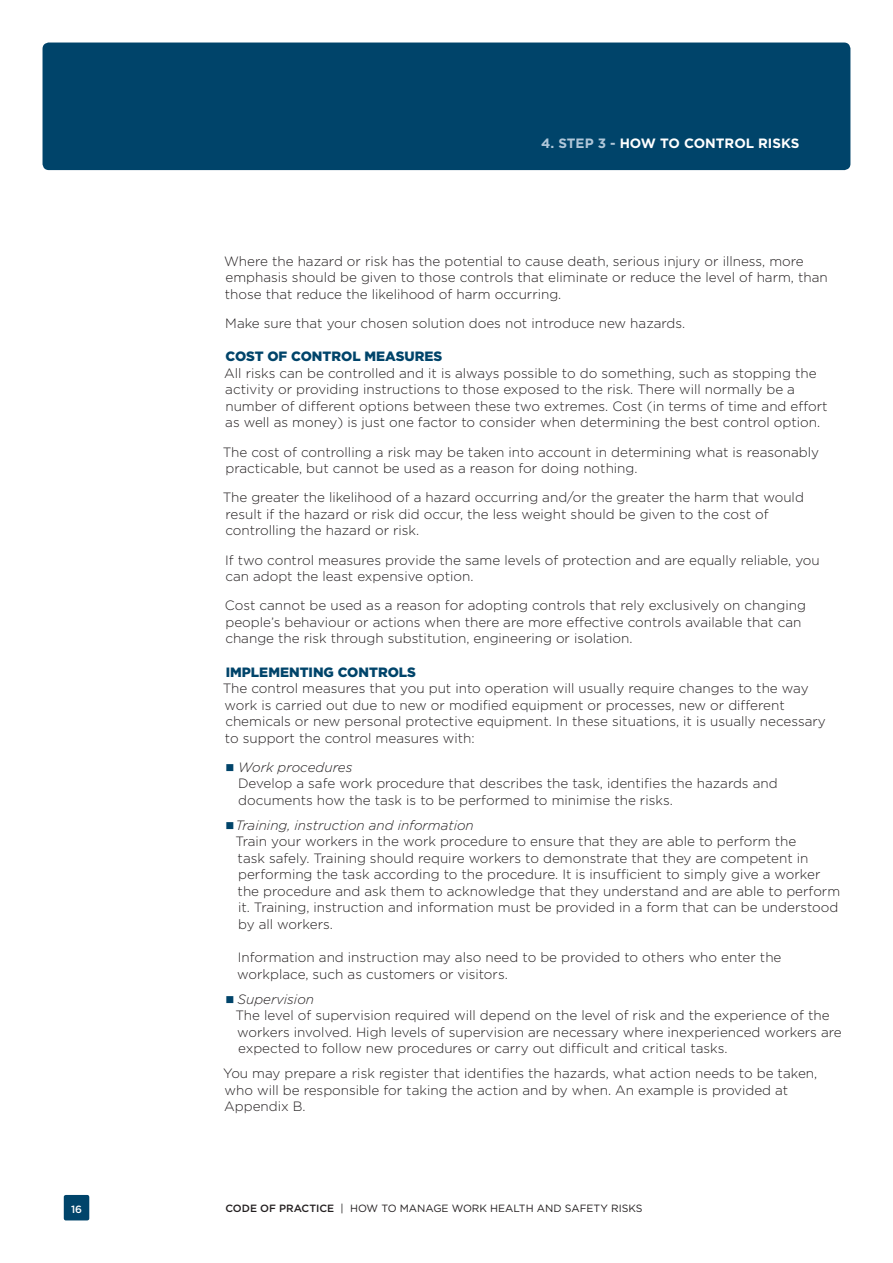
<style>
.page{position:relative;width:893px;height:1263px;background:#fff}
.page>*{position:absolute;margin:0;border:0;box-sizing:border-box;transform-origin:0 0}
.Body_copy{font:300 13.5px/16.5px "Gotham";color:#231f20}
.Header_3{font:900 13.5px "Gotham";color:#00446a}
.Running_header{font:700 13.5px "Gotham";color:#fff}
.t1{font:10.5px "Gotham";color:#231f20}
.t2{font:500 10.5px "Gotham";color:#fff}
.s1{color:#b0c7d9}
.s2{font-style:italic}
.s3{font-weight:500}
</style>
<div class="page">
<div style="left:43px;top:43px;width:807px;height:127px;background:#00446a;border-radius:6px"></div>
<div style="left:64px;top:1195px;width:25px;height:25px;background:#00446a;border-radius:2px"></div>
<p class="Running_header" style="left:541px;top:135px;width:260px"><span class="s1">4. STEP 3 -</span> HOW TO CONTROL RISKS</p>
<p class="Body_copy" style="left:224px;top:253px;width:605px">Where the hazard or risk has the potential to cause death, serious injury or illness, more emphasis should be given to those controls that eliminate or reduce the level of harm, than those that reduce the likelihood of harm occurring.</p>
<p class="Body_copy" style="left:225px;top:315px;width:462px">Make sure that your chosen solution does not introduce new hazards.</p>
<p class="Header_3" style="left:225px;top:348px;width:218px">COST OF CONTROL MEASURES</p>
<p class="Body_copy" style="left:224px;top:365px;width:605px">All risks can be controlled and it is always possible to do something, such as stopping the activity or providing instructions to those exposed to the risk. There will normally be a number of different options between these two extremes. Cost (in terms of time and effort as well as money) is just one factor to consider when determining the best control option.</p>
<p class="Body_copy" style="left:223px;top:444px;width:598px">The cost of controlling a risk may be taken into account in determining what is reasonably practicable, but cannot be used as a reason for doing nothing.</p>
<p class="Body_copy" style="left:223px;top:489px;width:583px">The greater the likelihood of a hazard occurring and/or the greater the harm that would result if the hazard or risk did occur, the less weight should be given to the cost of controlling the hazard or risk.</p>
<p class="Body_copy" style="left:225px;top:552px;width:596px">If two control measures provide the same levels of protection and are equally reliable, you can adopt the least expensive option.</p>
<p class="Body_copy" style="left:225px;top:597px;width:582px">Cost cannot be used as a reason for adopting controls that rely exclusively on changing people’s behaviour or actions when there are more effective controls available that can change the risk through substitution, engineering or isolation.</p>
<p class="Header_3" style="left:226px;top:664px;width:192px">IMPLEMENTING CONTROLS</p>
<p class="Body_copy" style="left:223px;top:680px;width:605px">The control measures that you put into operation will usually require changes to the way work is carried out due to new or modified equipment or processes, new or different chemicals or new personal protective equipment. In these situations, it is usually necessary to support the control measures with:</p>
<p class="Body_copy" style="left:238px;top:759px;width:541px"><span class="s2">Work procedures<br></span>Develop a safe work procedure that describes the task, identifies the hazards and documents how the task is to be performed to minimise the risks.</p>
<p class="Body_copy" style="left:235px;top:817px;width:606px"><span class="s2">Training, instruction and information<br></span>Train your workers in the work procedure to ensure that they are able to perform the<br>task safely. Training should require workers to demonstrate that they are competent in performing the task according to the procedure. It is insufficient to simply give a worker the procedure and ask them to acknowledge that they understand and are able to perform it. Training, instruction and information must be provided in a form that can be understood by all workers.</p>
<p class="Body_copy" style="left:237px;top:949px;width:546px">Information and instruction may also need to be provided to others who enter the workplace, such as customers or visitors.</p>
<p class="Body_copy" style="left:235px;top:990px;width:608px"><span class="s2">Supervision<br></span>The level of supervision required will depend on the level of risk and the experience of the workers involved. High levels of supervision are necessary where inexperienced workers are expected to follow new procedures or carry out difficult and critical tasks.</p>
<p class="Body_copy" style="left:223px;top:1065px;width:596px">You may prepare a risk register that identifies the hazards, what action needs to be taken, who will be responsible for taking the action and by when. An example is provided at<br>Appendix B.</p>
<p class="t2" style="left:71px;top:1202px;width:13px">16</p>
<p class="t1" style="left:225px;top:1202px;width:419px"><span class="s3">CODE OF PRACTICE</span> | HOW TO MANAGE WORK HEALTH AND SAFETY RISKS</p>
</div>
